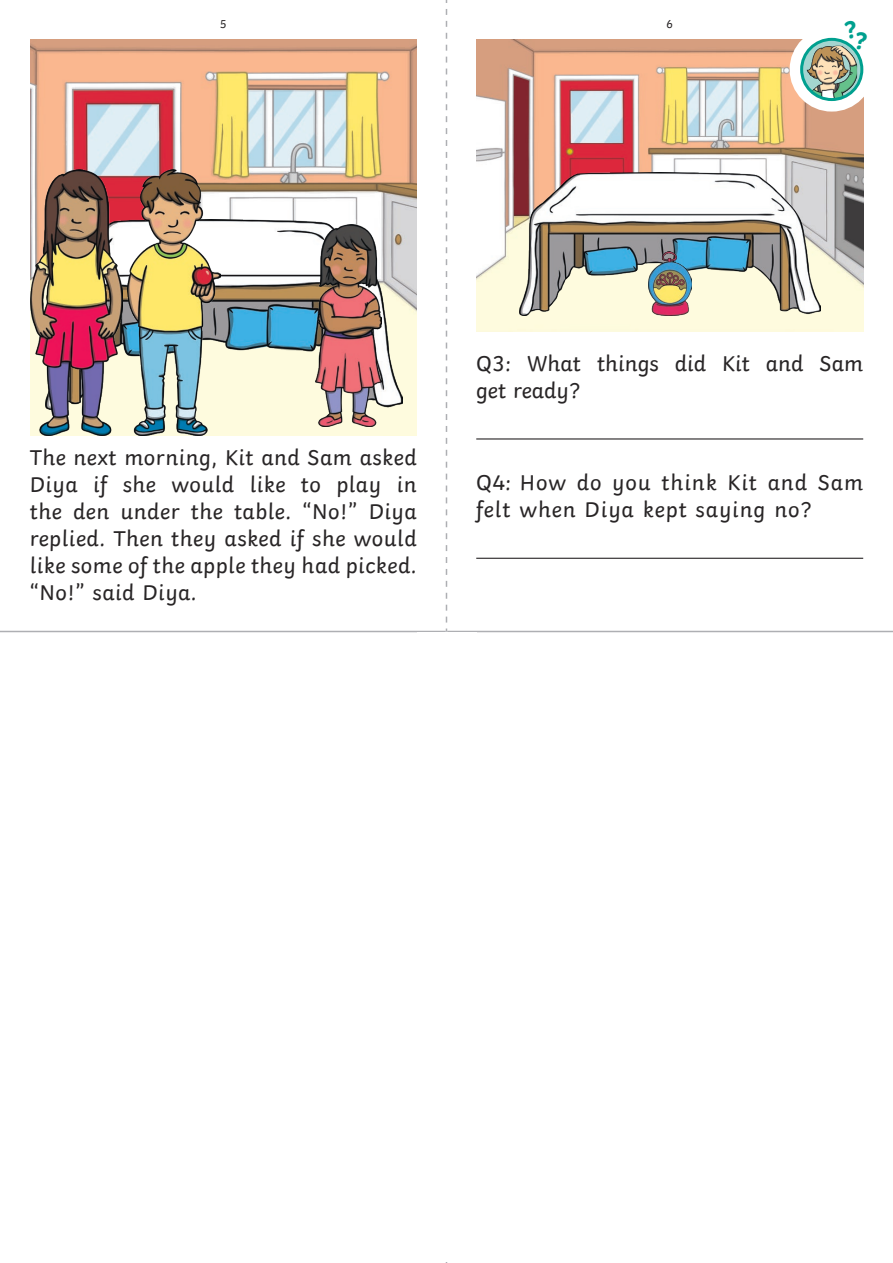
<style>
.page{position:relative;width:893px;height:1263px;background:#fff}
.page>*{position:absolute;margin:0;border:0;box-sizing:border-box;transform-origin:0 0}
.t1{font:22.5px/27px "Twinkl";letter-spacing:.02em;color:#282526;text-align:justify}
.t2{font:22.5px/27px "Twinkl";letter-spacing:.04em;color:#282526}
.t3{font:22.5px/27px "Twinkl";color:#282526}
.t4{font:12px "Twinkl";color:#282526}
</style>
<div class="page">
<img style="left:31px;top:39px;width:386px;height:396px">
<img style="left:122px;top:219px;width:280px;height:191px">
<img style="left:31px;top:170px;width:91px;height:265px">
<img style="left:128px;top:170px;width:93px;height:265px">
<img style="left:316px;top:224px;width:65px;height:202px">
<svg style="left:447px;top:1px;width:417px;height:629px"></svg>
<hr style="left:476px;top:438px;width:387px;height:1px;background:#282526">
<hr style="left:476px;top:558px;width:387px;height:1px;background:#282526">
<img style="left:476px;top:39px;width:387px;height:292px">
<img style="left:519px;top:172px;width:301px;height:144px">
<img style="left:648px;top:252px;width:43px;height:64px">
<div style="left:790px;top:27px;width:84px;height:85px;border:24px solid #fff;border-radius:50%"></div>
<svg style="left:802px;top:39px;width:60px;height:61px"></svg>
<img style="left:806px;top:46px;width:51px;height:54px">
<div style="left:800px;top:38px;width:63px;height:63px;border:3px solid #00a08f;border-radius:50%"></div>
<hr style="left:0;top:631px;width:446px;height:1px;background:#aeafb3">
<hr style="left:447px;top:631px;width:446px;height:1px;background:#aeafb3">
<svg style="left:446px;top:0;width:1px;height:622px"></svg>
<svg style="left:844px;top:20px;width:23px;height:31px"></svg>
<p class="t4" style="left:220px;top:15px;width:9px">5</p>
<p class="t4" style="left:666px;top:15px;width:9px">6</p>
<p class="t1" style="left:30px;top:442px;width:388px">The next morning, Kit and Sam asked Diya if she would like to play in the den under the table. “No!” Diya replied. Then they asked if she would like some of the apple they had picked. “No!” said Diya.</p>
<p class="t3" style="left:476px;top:347px;width:388px">Q3: What things did Kit and Sam get ready?</p>
<p class="t2" style="left:476px;top:467px;width:388px">Q4: How do you think Kit and Sam felt when Diya kept saying no?</p>
</div>
